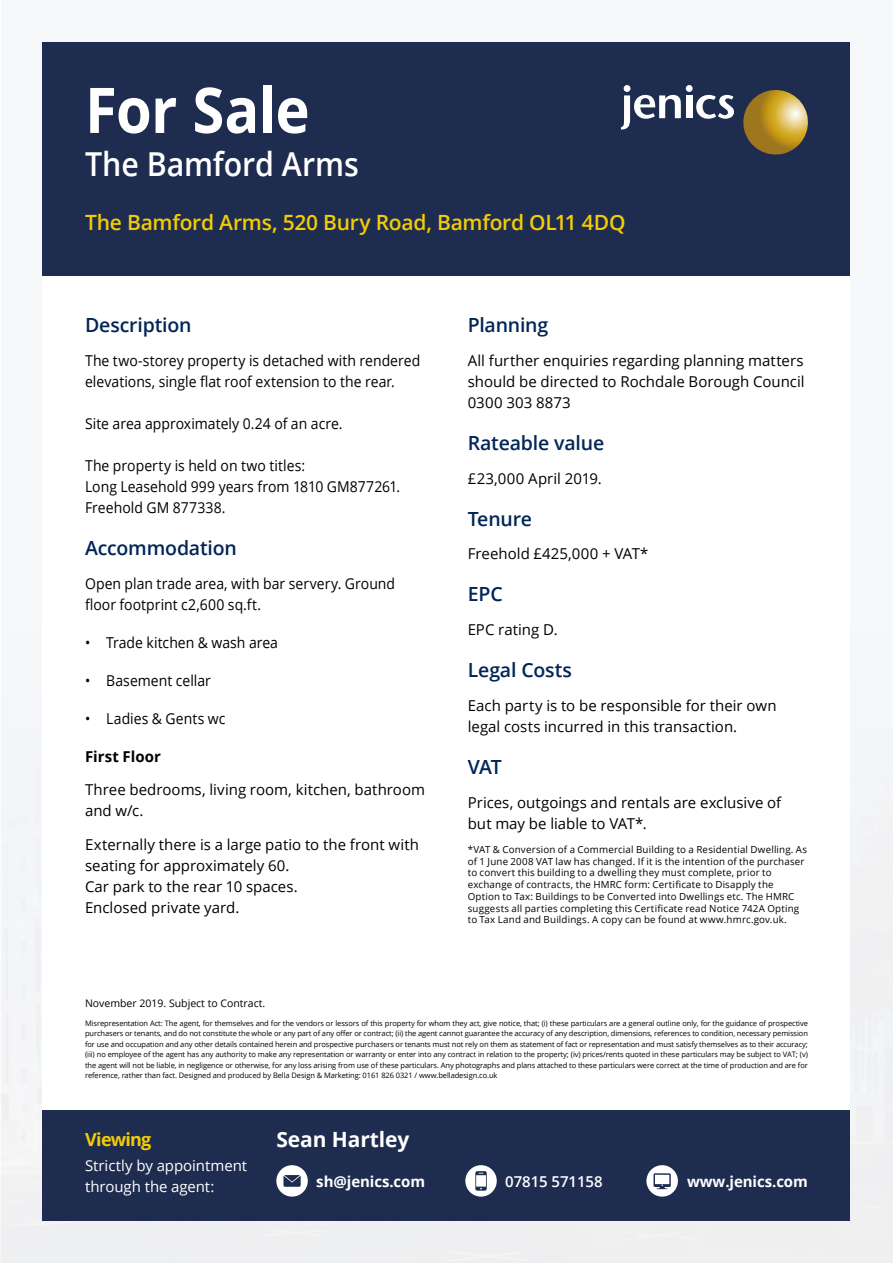
<style>
.page{position:relative;width:893px;height:1263px;background:#fff}
.page>*{position:absolute;margin:0;border:0;box-sizing:border-box;transform-origin:0 0}
.t1{font:700 63px "Open Sans";letter-spacing:-.015em;color:#fff;scale:.92 1}
.t2{font:600 33px "Open Sans";letter-spacing:-.005em;color:#fff;scale:.92 1}
.t3{font:600 21px "Open Sans";letter-spacing:-.01em;color:#f4cc04}
.t4{font:700 21px "Open Sans";letter-spacing:-.005em;color:#fff}
.t5{font:600 19.5px "Open Sans";letter-spacing:-.01em;color:#002657}
.t6{font:700 18px "Open Sans";letter-spacing:-.04em;color:#f4cc04}
.t7{font:15px/21px "Open Sans";color:#000}
.t8{font:15px/21px "Open Sans";color:#000;scale:.93 1}
.t9{font:15px/21px "Open Sans";letter-spacing:-.005em;color:#fff}
.t10{font:700 15px "Open Sans";letter-spacing:-.005em;color:#fff}
.t11{font:600 15px "Open Sans";letter-spacing:-.005em;color:#fff}
.t12{font:700 15px "Open Sans";color:#000}
.t13{font:10.5px "Open Sans";color:#000}
.t14{font:9.75px/11.7px "Open Sans";letter-spacing:.02em;color:#000}
.t15{font:7.5px/10.5px "Open Sans";letter-spacing:-.01em;color:#000;text-align:justify}
</style>
<div class="page">
<div style="left:1px;top:1px;width:891px;height:1262px;background:#f7f8fa"></div>
<div style="left:43px;top:42px;width:807px;height:234px;background:#1e2c50"></div>
<div style="left:43px;top:1110px;width:807px;height:110px;background:#1e2c50"></div>
<div style="left:686px;top:95px;width:6px;height:23px;background:#fff"></div>
<svg style="left:696px;top:95px;width:38px;height:24px"></svg>
<svg style="left:621px;top:95px;width:60px;height:35px"></svg>
<div style="left:624px;top:85px;width:6px;height:7px;background:#fff;border-radius:50%"></div>
<div style="left:686px;top:85px;width:7px;height:7px;background:#fff;border-radius:50%"></div>
<svg style="left:743px;top:90px;width:65px;height:65px"></svg>
<div style="left:43px;top:276px;width:807px;height:834px;background:#fff"></div>
<div style="left:276px;top:1165px;width:32px;height:31px;background:#fff;border-radius:50%"></div>
<svg style="left:283px;top:1175px;width:18px;height:12px"></svg>
<div style="left:465px;top:1165px;width:32px;height:31px;background:#fff;border-radius:50%"></div>
<svg style="left:475px;top:1171px;width:12px;height:20px"></svg>
<div style="left:646px;top:1165px;width:32px;height:31px;background:#fff;border-radius:50%"></div>
<svg style="left:653px;top:1173px;width:18px;height:16px"></svg>
<h1 class="t1" style="left:85px;top:66px;width:246px">For Sale</h1>
<h2 class="t2" style="left:85px;top:142px;width:299px">The Bamford Arms</h2>
<h3 class="t3" style="left:85px;top:208px;width:542px">The Bamford Arms, 520 Bury Road, Bamford OL11 4DQ</h3>
<h3 class="t5" style="left:85px;top:312px;width:108px">Description</h3>
<h3 class="t8" style="left:85px;top:349px;width:362px">The two-storey property is detached with rendered elevations, single flat roof extension to the rear.</h3>
<h3 class="t8" style="left:85px;top:412px;width:278px">Site area approximately 0.24 of an acre.</h3>
<h3 class="t8" style="left:85px;top:454px;width:341px">The property is held on two titles:<br>Long Leasehold 999 years from 1810 GM877261.<br>Freehold GM 877338.</h3>
<h3 class="t5" style="left:85px;top:534px;width:153px">Accommodation</h3>
<h3 class="t8" style="left:85px;top:572px;width:335px">Open plan trade area, with bar servery. Ground floor footprint c2,600 sq.ft.</h3>
<h3 class="t8" style="left:85px;top:631px;width:209px">• Trade kitchen &amp; wash area</h3>
<h3 class="t8" style="left:85px;top:669px;width:137px">• Basement cellar</h3>
<h3 class="t8" style="left:85px;top:707px;width:152px">• Ladies &amp; Gents wc</h3>
<h3 class="t12" style="left:85px;top:745px;width:77px">First Floor</h3>
<h3 class="t7" style="left:85px;top:779px;width:342px">Three bedrooms, living room, kitchen, bathroom and w/c.</h3>
<h3 class="t7" style="left:85px;top:834px;width:335px">Externally there is a large patio to the front with seating for approximately 60.<br>Car park to the rear 10 spaces.<br>Enclosed private yard.</h3>
<h3 class="t5" style="left:468px;top:312px;width:82px">Planning</h3>
<h3 class="t7" style="left:468px;top:349px;width:338px;text-align:justify">All further enquiries regarding planning matters should be directed to Rochdale Borough Council 0300 303 8873</h3>
<h3 class="t5" style="left:468px;top:429px;width:138px">Rateable value</h3>
<h3 class="t7" style="left:468px;top:467px;width:135px">£23,000 April 2019.</h3>
<h3 class="t5" style="left:468px;top:505px;width:66px">Tenure</h3>
<h3 class="t7" style="left:468px;top:543px;width:182px">Freehold £425,000 + VAT*</h3>
<h3 class="t5" style="left:468px;top:581px;width:36px">EPC</h3>
<h3 class="t7" style="left:468px;top:619px;width:91px">EPC rating D.</h3>
<h3 class="t5" style="left:468px;top:657px;width:106px">Legal Costs</h3>
<h3 class="t7" style="left:468px;top:694px;width:310px">Each party is to be responsible for their own legal costs incurred in this transaction.</h3>
<h3 class="t5" style="left:468px;top:753px;width:36px">VAT</h3>
<h3 class="t7" style="left:468px;top:791px;width:315px">Prices, outgoings and rentals are exclusive of but may be liable to VAT*.</h3>
<p class="t14" style="left:468px;top:843px;width:341px">*VAT &amp; Conversion of a Commercial Building to a Residential Dwelling. As of 1 June 2008 VAT law has changed. If it is the intention of the purchaser to convert this building to a dwelling they must complete, prior to exchange of contracts, the HMRC form: Certificate to Disapply the Option to Tax: Buildings to be Converted into Dwellings etc. The HMRC suggests all parties completing this Certificate read Notice 742A Opting to Tax Land and Buildings. A copy can be found at www.hmrc.gov.uk.</p>
<h3 class="t13" style="left:85px;top:996px;width:182px">November 2019. Subject to Contract.</h3>
<p class="t15" style="left:85px;top:1018px;width:724px">Misrepresentation Act: The agent, for themselves and for the vendors or lessors of this property for whom they act, give notice, that; (i) these particulars are a general outline only, for the guidance of prospective purchasers or tenants, and do not constitute the whole or any part of any offer or contract; (ii) the agent cannot guarantee the accuracy of any description, dimensions, references to condition, necessary pemission for use and occupation and any other details contained herein and prospective purchasers or tenants must not rely on them as statement of fact or representation and must satisfy themselves as to their accuracy; (iii) no employee of the agent has any authority to make any representation or warranty or enter into any contract in relation to the property; (iv) prices/rents quoted in these particulars may be subject to VAT; (v) the agent will not be liable, in negligence or otherwise, for any loss arising from use of these particulars. Any photographs and plans attached to these particulars were correct at the time of production and are for reference, rather than fact. Designed and produced by Bella Design &amp; Marketing: 0161 826 0321 / www.belladesign.co.uk</p>
<h3 class="t6" style="left:85px;top:1127px;width:68px">Viewing</h3>
<h3 class="t9" style="left:85px;top:1155px;width:164px">Strictly by appointment through the agent:</h3>
<h3 class="t4" style="left:276px;top:1125px;width:134px">Sean Hartley</h3>
<h3 class="t10" style="left:316px;top:1170px;width:110px">sh@jenics.com</h3>
<h3 class="t11" style="left:505px;top:1171px;width:99px">07815 571158</h3>
<h3 class="t10" style="left:687px;top:1171px;width:122px">www.jenics.com</h3>
</div>
